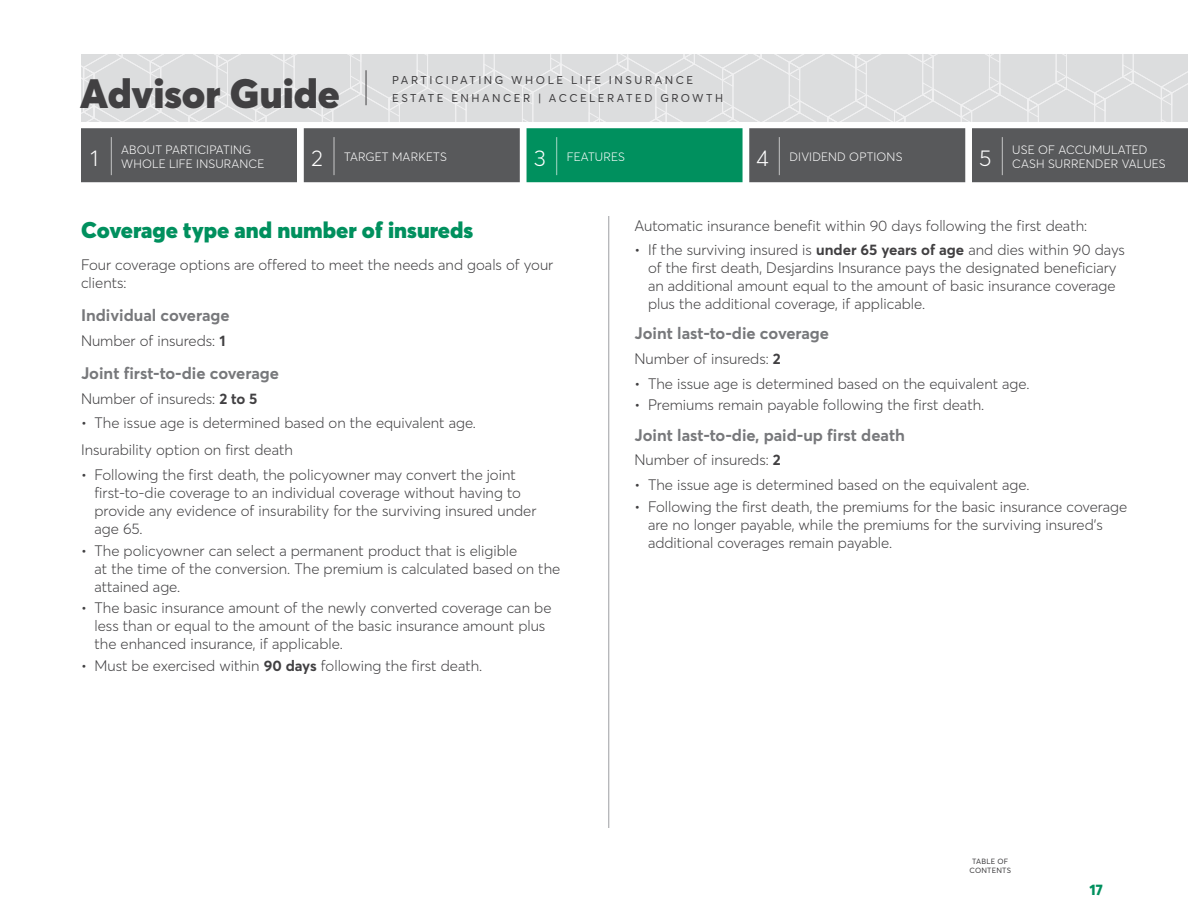
<style>
.page{position:relative;width:1188px;height:918px;background:#fff}
.page>*{position:absolute;margin:0;border:0;box-sizing:border-box;transform-origin:0 0}
.t1{font:300 44.7px "Desjardins Sans";color:#fff;scale:.29 1}
.t2{font:900 40.5px "Desjardins Sans";color:#414042}
.t3{font:900 22.5px "Desjardins Sans";color:#00905e}
.t4{font:300 22.5px "Desjardins Sans";color:#fff}
.t5{font:700 16.5px "Desjardins Sans";color:#77787b}
.t6{font:300 15px/18px "Desjardins Sans";color:#414042}
.t7{font:800 15px "Desjardins Sans";color:#00905e}
.t8{font:300 12px/14.4px "Desjardins Sans";letter-spacing:.01em;color:#fff}
.t9{font:11.25px/18px "Desjardins Sans";letter-spacing:.225em;color:#414042}
.t10{font:7.5px/9px "Desjardins Sans";letter-spacing:.025em;color:#414042;text-align:center}
.s1{font-size:44.7px}
.s2{font-weight:700}
</style>
<div class="page">
<svg style="left:81px;top:54px;width:1107px;height:68px;background:#dddedf"></svg>
<hr style="left:366px;top:70px;width:1px;height:35px;background:#414042">
<div style="left:81px;top:128px;width:216px;height:54px;background:#58595b"></div>
<div style="left:304px;top:128px;width:216px;height:54px;background:#58595b"></div>
<div style="left:749px;top:128px;width:216px;height:54px;background:#58595b"></div>
<div style="left:972px;top:128px;width:216px;height:54px;background:#58595b"></div>
<hr style="left:608px;top:216px;width:1px;height:612px;background:#9d9fa2">
<div style="left:527px;top:128px;width:216px;height:54px;background:#00905e"></div>
<h2 class="t2" style="left:80px;top:67px;width:261px">Advisor Guide</h2>
<p class="t9" style="left:392px;top:71px;width:333px">PARTICIPATING WHOLE LIFE INSURANCE<br>ESTATE ENHANCER | ACCELERATED GROWTH</p>
<h3 class="t4" style="left:90px;top:145px;width:24px">1 <span class="s1">|</span></h3>
<p class="t8" style="left:121px;top:142px;width:145px">ABOUT PARTICIPATING<br>WHOLE LIFE INSURANCE</p>
<h3 class="t4" style="left:311px;top:145px;width:26px">2 <span class="s1">|</span></h3>
<p class="t1" style="left:555px;top:128px;width:13px">|</p>
<p class="t4" style="left:534px;top:145px;width:13px">3</p>
<p class="t8" style="left:344px;top:150px;width:104px">TARGET MARKETS</p>
<p class="t8" style="left:567px;top:150px;width:60px">FEATURES</p>
<h3 class="t4" style="left:756px;top:145px;width:26px">4 <span class="s1">|</span></h3>
<p class="t8" style="left:790px;top:150px;width:114px">DIVIDEND OPTIONS</p>
<h3 class="t4" style="left:979px;top:145px;width:26px">5 <span class="s1">|</span></h3>
<p class="t8" style="left:1012px;top:142px;width:137px">USE OF ACCUMULATED</p>
<p class="t8" style="left:1012px;top:157px;width:155px">CASH SURRENDER VALUES</p>
<h3 class="t3" style="left:81px;top:216px;width:394px">Coverage type and number of insureds</h3>
<p class="t6" style="left:81px;top:255px;width:474px">Four coverage options are offered to meet the needs and goals of your clients:</p>
<h4 class="t5" style="left:81px;top:305px;width:150px">Individual coverage</h4>
<p class="t6" style="left:81px;top:331px;width:146px">Number of insureds: <span class="s2">1</span></p>
<h4 class="t5" style="left:81px;top:363px;width:199px">Joint first-to-die coverage</h4>
<p class="t6" style="left:81px;top:389px;width:178px">Number of insureds: <span class="s2">2 to 5</span></p>
<p class="t6" style="left:81px;top:414px;width:397px">• The issue age is determined based on the equivalent age.</p>
<p class="t6" style="left:81px;top:441px;width:213px">Insurability option on first death</p>
<p class="t6" style="left:94px;top:466px;width:443px;text-indent:-14px">• Following the first death, the policyowner may convert the joint first-to-die coverage to an individual coverage without having to provide any evidence of insurability for the surviving insured under age 65.</p>
<p class="t6" style="left:94px;top:541px;width:467px;text-indent:-14px">• The policyowner can select a permanent product that is eligible<br>at the time of the conversion. The premium is calculated based on the attained age.</p>
<p class="t6" style="left:94px;top:599px;width:458px;text-indent:-14px">• The basic insurance amount of the newly converted coverage can be less than or equal to the amount of the basic insurance amount plus the enhanced insurance, if applicable.</p>
<p class="t6" style="left:81px;top:656px;width:403px">• Must be exercised within <span class="s2">90 days</span> following the first death.</p>
<p class="t6" style="left:634px;top:216px;width:454px">Automatic insurance benefit within 90 days following the first death:</p>
<p class="t6" style="left:648px;top:241px;width:478px;text-indent:-14px">• If the surviving insured is <span class="s2">under 65 years of age</span> and dies within 90 days of the first death, Desjardins Insurance pays the designated beneficiary an additional amount equal to the amount of basic insurance coverage plus the additional coverage, if applicable.</p>
<h4 class="t5" style="left:634px;top:323px;width:196px">Joint last-to-die coverage</h4>
<p class="t6" style="left:634px;top:350px;width:148px">Number of insureds: <span class="s2">2</span></p>
<p class="t6" style="left:634px;top:375px;width:397px">• The issue age is determined based on the equivalent age.</p>
<p class="t6" style="left:634px;top:396px;width:351px">• Premiums remain payable following the first death.</p>
<h4 class="t5" style="left:634px;top:424px;width:272px">Joint last-to-die, paid-up first death</h4>
<p class="t6" style="left:634px;top:451px;width:148px">Number of insureds: <span class="s2">2</span></p>
<p class="t6" style="left:634px;top:476px;width:397px">• The issue age is determined based on the equivalent age.</p>
<p class="t6" style="left:648px;top:497px;width:481px;text-indent:-14px">• Following the first death, the premiums for the basic insurance coverage are no longer payable, while the premiums for the surviving insured’s additional coverages remain payable.</p>
<p class="t10" style="left:970px;top:856px;width:43px">TABLE OF<br>CONTENTS</p>
<p class="t7" style="left:1090px;top:880px;width:15px">17</p>
</div>
